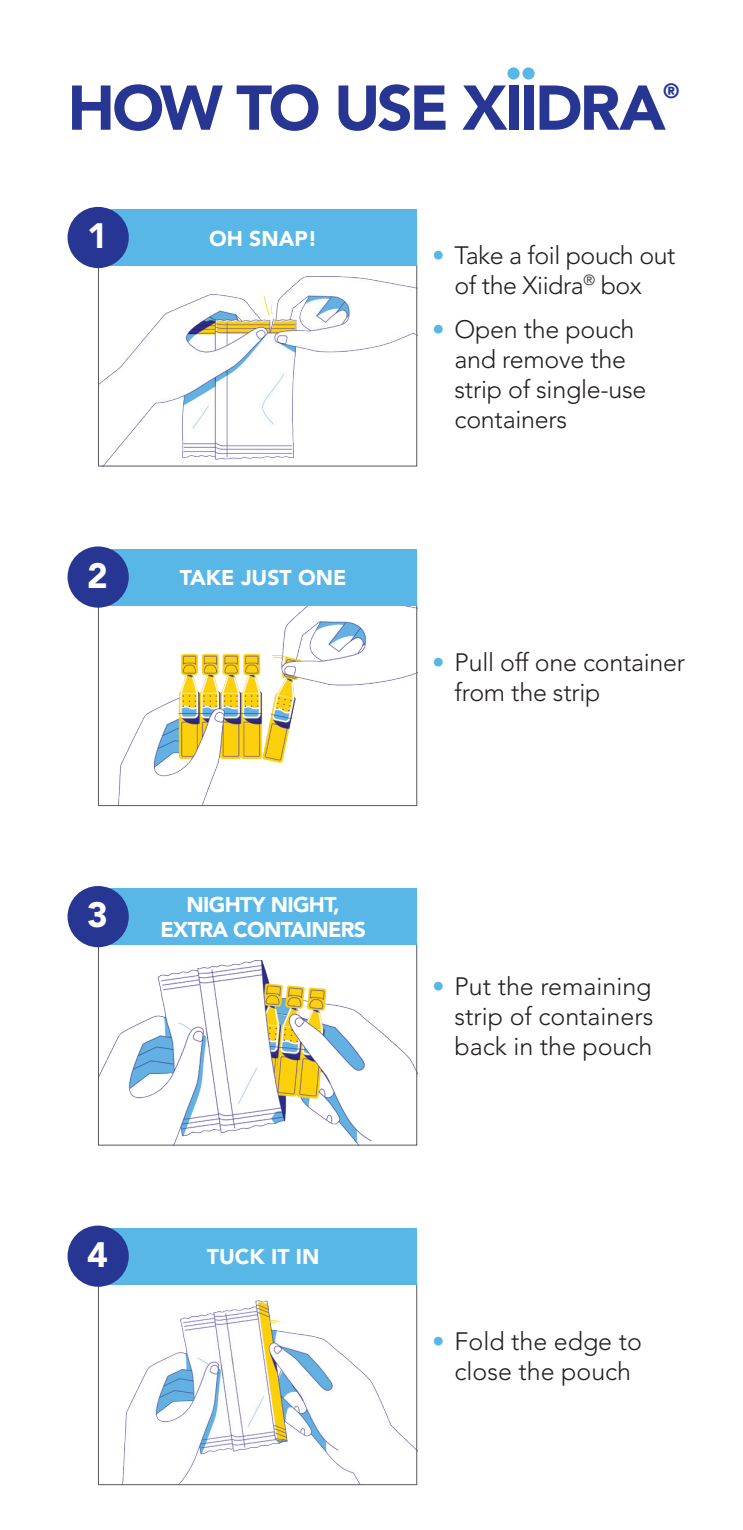
<style>
.page{position:relative;width:743px;height:1530px;background:#fff}
.page>*{position:absolute;margin:0;border:0;box-sizing:border-box;transform-origin:0 0}
.t1{font:900 62.5px "Avenir LT Std";letter-spacing:-.05em;color:#263692}
.t2{font:900 35px "Avenir LT Std";color:#fff}
.t3{font:300 25px/30px "Avenir LT Std";letter-spacing:-.01em;color:#231f20;text-align:center}
.Steps_Labels{font:900 21.25px "Avenir LT Std";letter-spacing:-.03em;color:#fff}
.Steps_Labels-2{font:900 21.25px "Avenir LT Std";color:#fff}
.t4{font:900 20.5px "Avenir LT Std";color:#263692}
.s1{color:#58b7e7}
</style>
<div class="page">
<div style="left:507px;top:67px;width:12px;height:13px;background:#58b7e7;border-radius:50%"></div>
<div style="left:522px;top:67px;width:12px;height:13px;background:#58b7e7;border-radius:50%"></div>
<img style="left:100px;top:276px;width:315px;height:188px">
<div style="left:98px;top:264px;width:319px;height:202px;border:1px solid #57585a"></div>
<div style="left:98px;top:209px;width:319px;height:57px;background:#58b7e7"></div>
<div style="left:68px;top:207px;width:61px;height:61px;background:#263692;border-radius:50%"></div>
<img style="left:110px;top:605px;width:305px;height:199px">
<div style="left:98px;top:603px;width:319px;height:203px;border:1px solid #57585a"></div>
<div style="left:98px;top:549px;width:319px;height:56px;background:#58b7e7"></div>
<div style="left:68px;top:546px;width:61px;height:62px;background:#263692;border-radius:50%"></div>
<img style="left:100px;top:945px;width:315px;height:198px">
<div style="left:98px;top:943px;width:319px;height:202px;border:1px solid #57585a"></div>
<div style="left:98px;top:888px;width:319px;height:57px;background:#58b7e7"></div>
<div style="left:68px;top:886px;width:61px;height:61px;background:#263692;border-radius:50%"></div>
<img style="left:111px;top:1284px;width:304px;height:199px">
<div style="left:98px;top:1282px;width:319px;height:203px;border:1px solid #57585a"></div>
<div style="left:98px;top:1228px;width:319px;height:56px;background:#58b7e7"></div>
<div style="left:68px;top:1226px;width:61px;height:61px;background:#263692;border-radius:50%"></div>
<p class="t4" style="left:663px;top:79px;width:18px">®</p>
<p class="t1" style="left:68px;top:70px;width:599px">HOW TO USE XIIDRA</p>
<p class="t2" style="left:87px;top:215px;width:22px">1</p>
<p class="Steps_Labels" style="left:209px;top:225px;width:110px">OH SNAP!</p>
<p class="t2" style="left:87px;top:554px;width:22px">2</p>
<p class="Steps_Labels-2" style="left:180px;top:565px;width:168px">TAKE JUST ONE</p>
<p class="t3" style="left:432px;top:240px;width:245px"><span class="s1">•</span> Take a foil pouch out of the Xiidra<sup>®</sup> box</p>
<p class="t3" style="left:454px;top:315px;width:193px;text-align:left;text-indent:-22px"><span class="s1">•</span> Open the pouch and remove the strip of single-use containers</p>
<p class="t3" style="left:454px;top:647px;width:232px;text-align:left;text-indent:-22px"><span class="s1">•</span> Pull off one container from the strip</p>
<p class="t2" style="left:87px;top:894px;width:22px">3</p>
<p class="Steps_Labels" style="left:186px;top:892px;width:155px">NIGHTY NIGHT,</p>
<p class="Steps_Labels" style="left:160px;top:917px;width:207px">EXTRA CONTAINERS</p>
<p class="t3" style="left:454px;top:972px;width:200px;text-align:justify;text-indent:-22px"><span class="s1">•</span> Put the remaining strip of containers back in the pouch</p>
<p class="t2" style="left:87px;top:1234px;width:22px">4</p>
<p class="Steps_Labels" style="left:207px;top:1244px;width:114px">TUCK IT IN</p>
<p class="t3" style="left:432px;top:1326px;width:211px"><span class="s1">•</span> Fold the edge to close the pouch</p>
</div>
